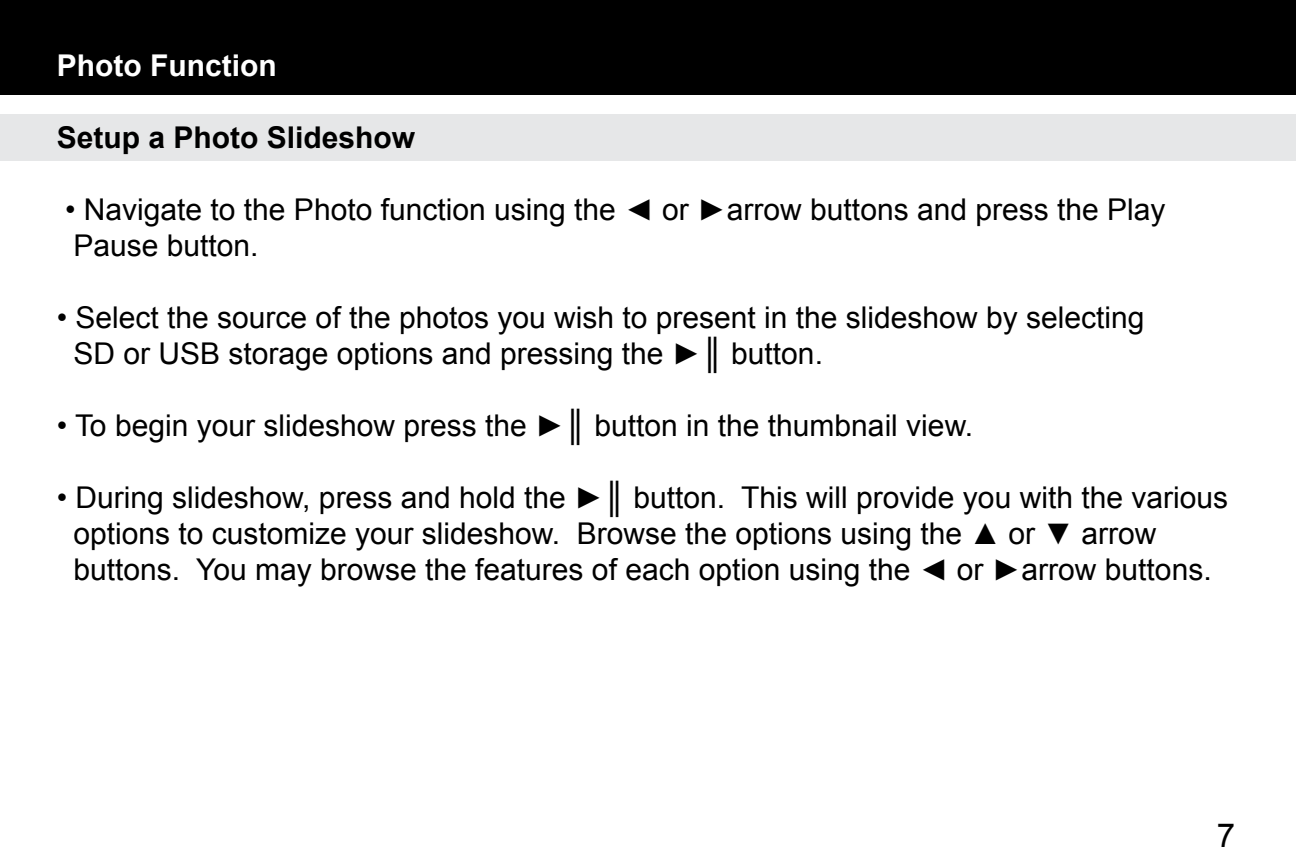
<style>
.page{position:relative;width:1296px;height:864px;background:#fff}
.page>*{position:absolute;margin:0;border:0;box-sizing:border-box;transform-origin:0 0}
.t1{font:33px "Arial";color:#000}
.t2{font:30px/36px "Arial";color:#000}
.t3{font:700 30px "Arial";color:#000}
.t4{font:700 30px "Arial";color:#fff}
</style>
<div class="page">
<div style="left:0;top:0;width:1296px;height:94px;background:#000"></div>
<div style="left:0;top:114px;width:1296px;height:46px;background:#e6e7e8"></div>
<p class="t4" style="left:57px;top:46px;width:221px">Photo Function</p>
<p class="t3" style="left:57px;top:118px;width:360px">Setup a Photo Slideshow</p>
<p class="t2" style="left:65px;top:192px;width:1102px">• Navigate to the Photo function using the ◄ or ►arrow buttons and press the Play<br>Pause button.</p>
<p class="t2" style="left:73px;top:300px;width:1073px;text-indent:-17px">• Select the source of the photos you wish to present in the slideshow by selecting<br>SD or USB storage options and pressing the ►║ button.</p>
<p class="t2" style="left:57px;top:408px;width:918px">• To begin your slideshow press the ►║ button in the thumbnail view.</p>
<p class="t2" style="left:73px;top:480px;width:1156px;text-indent:-17px">• During slideshow, press and hold the ►║ button. This will provide you with the various options to customize your slideshow. Browse the options using the ▲ or ▼ arrow buttons. You may browse the features of each option using the ◄ or ►arrow buttons.</p>
<p class="t1" style="left:1217px;top:813px;width:20px">7</p>
</div>
